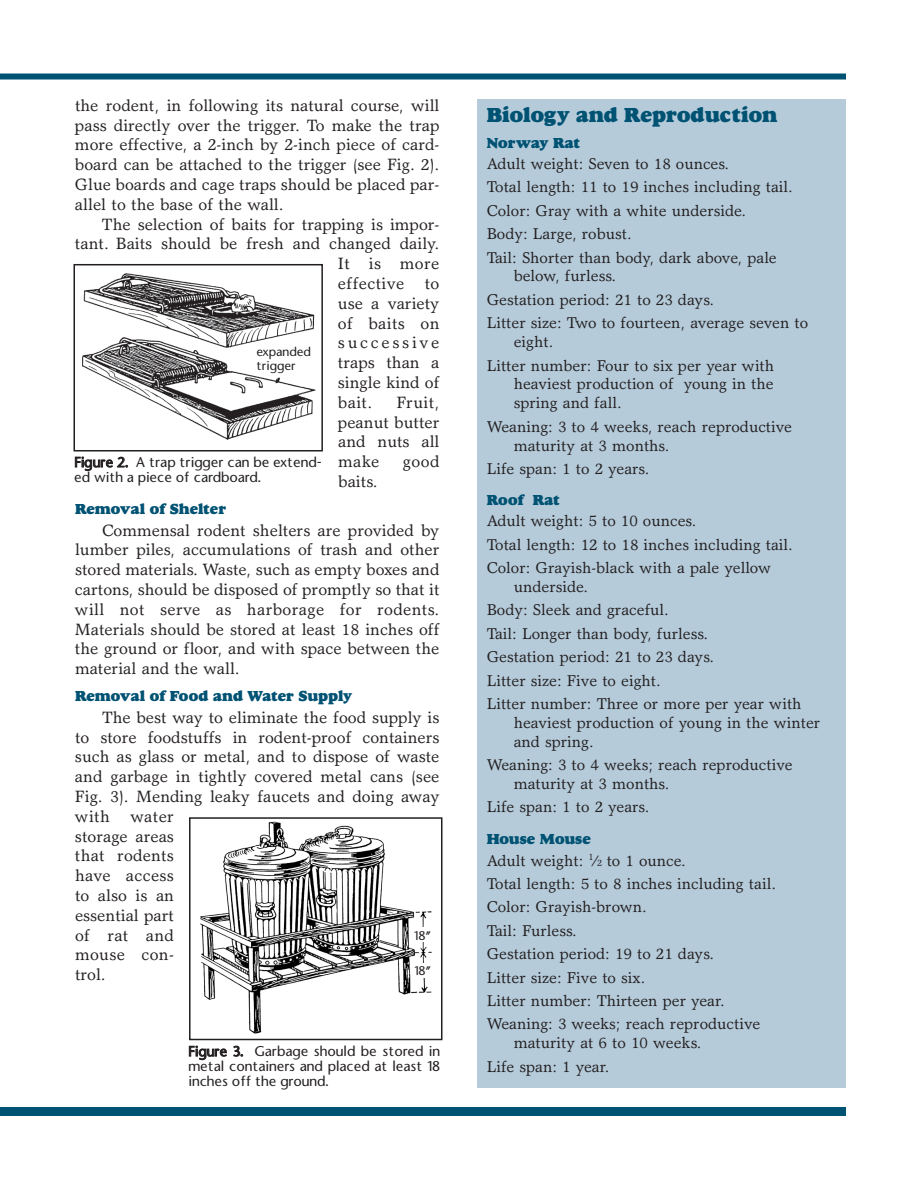
<style>
.page{position:relative;width:918px;height:1188px;background:#fff}
.page>*{position:absolute;margin:0;border:0;box-sizing:border-box;transform-origin:0 0}
.t1{font:21px "Goudy Heavyface DTC";color:#005273}
.t2{font:16.5px/19.8px "Garth Graphic";color:#231f20;text-align:justify}
.t3{font:16.5px "Garth Graphic";letter-spacing:.02em;color:#231f20}
.t4{font:16.5px "Garth Graphic";letter-spacing:.165em;color:#231f20}
.t5{font:15.75px/23.4px "Garth Graphic";color:#231f20}
.t6{font:15px "Goudy Heavyface DTC";color:#005273}
.t7{font:500 13.5px/15px "Stone Sans";color:#231f20}
.t8{font:500 12px/13.5px "Stone Sans";color:#231f20}
.s1{font-size:9.45px}
</style>
<div class="page">
<div style="left:478px;top:99px;width:368px;height:989px;background:#b5cbda"></div>
<div style="left:0;top:74px;width:846px;height:6px;background:#005273"></div>
<div style="left:0;top:1107px;width:846px;height:9px;background:#005273"></div>
<img style="left:82px;top:273px;width:234px;height:167px">
<div style="left:74px;top:264px;width:249px;height:188px;border:2px solid #231f20"></div>
<img style="left:200px;top:821px;width:232px;height:213px">
<div style="left:189px;top:817px;width:253px;height:223px;border:2px solid #231f20"></div>
<div style="left:413px;top:964px;width:17px;height:14px;background:#fff"></div>
<div style="left:415px;top:928px;width:14px;height:14px;background:#fff"></div>
<p class="t2" style="left:75px;top:97px;width:366px">the rodent, in following its natural course, will pass directly over the trigger. To make the trap more effective, a 2-inch by 2-inch piece of card&shy;board can be attached to the trigger (see Fig. 2).<br>Glue boards and cage traps should be placed par&shy;allel to the base of the wall.</p>
<p class="t2" style="left:102px;top:216px;width:339px">The selection of baits for trapping is impor-</p>
<p class="t2" style="left:75px;top:236px;width:366px">tant. Baits should be fresh and changed daily.</p>
<p class="t2" style="left:338px;top:255px;width:103px">It is more</p>
<p class="t3" style="left:338px;top:277px;width:103px">effective to</p>
<p class="t2" style="left:338px;top:295px;width:103px">use a variety</p>
<p class="t3" style="left:338px;top:317px;width:103px">of baits on</p>
<p class="t4" style="left:338px;top:337px;width:103px">successive</p>
<p class="t2" style="left:338px;top:354px;width:103px">traps than a</p>
<p class="t2" style="left:338px;top:374px;width:103px">single kind of</p>
<p class="t2" style="left:338px;top:394px;width:36px">bait.</p>
<p class="t8" style="left:256px;top:345px;width:56px">expanded trigger</p>
<p class="t2" style="left:338px;top:394px;width:103px;text-indent:59px">Fruit, peanut butter and nuts all make</p>
<p class="t2" style="left:403px;top:453px;width:38px">good</p>
<p class="t7" style="left:74px;top:455px;width:249px">Figure 2. A trap trigger can be extend&shy;ed with a piece of cardboard.</p>
<p class="t2" style="left:338px;top:473px;width:41px">baits.</p>
<p class="t6" style="left:75px;top:500px;width:152px">Removal of Shelter</p>
<p class="t2" style="left:75px;top:522px;width:366px;text-indent:27px">Commensal rodent shelters are provided by lumber piles, accumulations of trash and other stored materials. Waste, such as empty boxes and cartons, should be disposed of promptly so that it will not serve as harborage for rodents.<br>Materials should be stored at least 18 inches off the ground or floor, and with space between the material and the wall.</p>
<p class="t6" style="left:75px;top:687px;width:279px">Removal of Food and Water Supply</p>
<p class="t2" style="left:75px;top:709px;width:366px;text-align:left;text-indent:27px">The best way to eliminate the food supply is to store foodstuffs in rodent-proof containers such as glass or metal, and to dispose of waste and garbage in tightly covered metal cans (see<br>Fig. 3). Mending leaky faucets and doing away with water<br>storage areas<br>that rodents<br>have access<br>to also is an<br>essential part<br>of rat and<br>mouse con-<br>trol.</p>
<p class="t8" style="left:414px;top:929px;width:18px">18”</p>
<p class="t8" style="left:414px;top:964px;width:18px">18”</p>
<p class="t7" style="left:188px;top:1044px;width:253px;text-align:justify">Figure 3. Garbage should be stored in metal containers and placed at least 18 inches off the ground.</p>
<h1 class="t1" style="left:487px;top:103px;width:292px">Biology and Reproduction</h1>
<p class="t6" style="left:487px;top:134px;width:95px">Norway Rat</p>
<p class="t5" style="left:487px;top:154px;width:308px">Adult weight: Seven to 18 ounces.<br>Total length: 11 to 19 inches including tail.<br>Color: Gray with a white underside.<br>Body: Large, robust.<br>Tail: Shorter than body, dark above, pale</p>
<p class="t5" style="left:487px;top:266px;width:323px;text-indent:27px">below, furless.<br>Gestation period: 21 to 23 days.<br>Litter size: Two to fourteen, average seven to</p>
<p class="t5" style="left:487px;top:332px;width:289px;text-indent:27px">eight.<br>Litter number: Four to six per year with</p>
<p class="t5" style="left:514px;top:376px;width:261px;line-height:18.9px">heaviest production of young in the spring and fall.</p>
<p class="t5" style="left:514px;top:419px;width:280px;line-height:18.9px;text-indent:-27px">Weaning: 3 to 4 weeks, reach reproductive maturity at 3 months.</p>
<p class="t5" style="left:487px;top:459px;width:164px">Life span: 1 to 2 years.</p>
<p class="t6" style="left:487px;top:491px;width:74px">Roof Rat</p>
<p class="t5" style="left:487px;top:511px;width:308px">Adult weight: 5 to 10 ounces.<br>Total length: 12 to 18 inches including tail.<br>Color: Grayish-black with a pale yellow</p>
<p class="t5" style="left:487px;top:577px;width:316px;text-indent:27px">underside.<br>Body: Sleek and graceful.<br>Tail: Longer than body, furless.<br>Gestation period: 21 to 23 days.<br>Litter size: Five to eight.<br>Litter number: Three or more per year with</p>
<p class="t5" style="left:514px;top:715px;width:308px;line-height:18.9px">heaviest production of young in the winter and spring.</p>
<p class="t5" style="left:514px;top:757px;width:280px;line-height:18.9px;text-indent:-27px">Weaning: 3 to 4 weeks; reach reproductive maturity at 3 months.</p>
<p class="t5" style="left:487px;top:797px;width:164px">Life span: 1 to 2 years.</p>
<p class="t6" style="left:487px;top:830px;width:106px">House Mouse</p>
<p class="t5" style="left:487px;top:850px;width:291px">Adult weight: <sup>1</sup>⁄<span class="s1">2</span> to 1 ounce.<br>Total length: 5 to 8 inches including tail.<br>Color: Grayish-brown.<br>Tail: Furless.<br>Gestation period: 19 to 21 days.<br>Litter size: Five to six.<br>Litter number: Thirteen per year.<br>Weaning: 3 weeks; reach reproductive</p>
<p class="t5" style="left:487px;top:1033px;width:216px;text-indent:27px">maturity at 6 to 10 weeks.<br>Life span: 1 year.</p>
</div>
